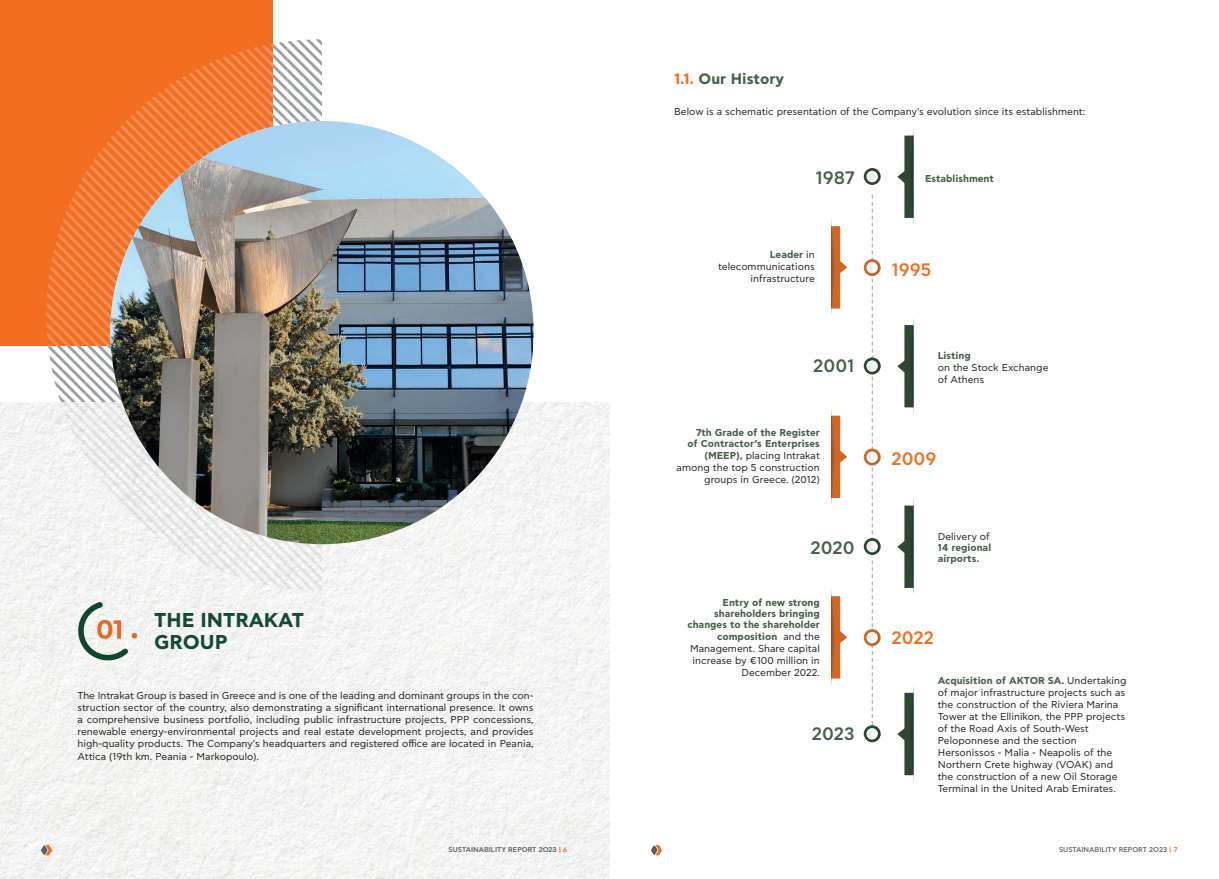
<style>
.page{position:relative;width:1219px;height:879px;background:#fff}
.page>*{position:absolute;margin:0;border:0;box-sizing:border-box;transform-origin:0 0}
.t1{font:700 20px/22px "CF Asty Std";color:#154a34}
.t2{font:500 18px "CF Asty Std";color:#47604b}
.t3{font:500 18px "CF Asty Std";color:#f36e21}
.t4{font:700 15px "CF Asty Std";color:#47604b}
.t5{font:10px/12px "CF Asty Std";color:#231f20;text-align:right}
.t6{font:700 10px/11px "CF Asty Std";color:#47604b;text-align:right}
.t7{font:500 7px "CF Asty Std";color:#5a6166}
.s1{color:#f36e21}
.s2{font-weight:700;color:#47604b}
</style>
<div class="page">
<img style="left:0;top:403px;width:609px;height:476px">
<div style="left:0;top:0;width:273px;height:346px;background:#f36e21"></div>
<svg style="left:41px;top:845px;width:11px;height:10px"></svg>
<svg style="left:651px;top:845px;width:11px;height:10px"></svg>
<svg style="left:46px;top:39px;width:276px;height:551px"></svg>
<img style="left:110px;top:121px;width:424px;height:423px;border-radius:212px">
<svg style="left:864px;top:168px;width:17px;height:17px"></svg>
<svg style="left:866px;top:171px;width:12px;height:11px"></svg>
<svg style="left:864px;top:259px;width:17px;height:17px"></svg>
<div style="left:867px;top:262px;width:12px;height:12px;background:#aa541f;border-radius:50%"></div>
<svg style="left:897px;top:129px;width:17px;height:95px"></svg>
<svg style="left:831px;top:220px;width:16px;height:95px"></svg>
<svg style="left:864px;top:357px;width:17px;height:17px"></svg>
<div style="left:867px;top:360px;width:12px;height:13px;background:#29402e;border-radius:50%"></div>
<div style="left:867px;top:360px;width:12px;height:12px;background:#243929;border-radius:50%"></div>
<svg style="left:864px;top:448px;width:17px;height:17px"></svg>
<div style="left:867px;top:451px;width:12px;height:13px;background:#ba5c22;border-radius:50%"></div>
<div style="left:867px;top:451px;width:12px;height:12px;background:#a9531f;border-radius:50%"></div>
<svg style="left:897px;top:319px;width:17px;height:95px"></svg>
<svg style="left:831px;top:410px;width:16px;height:94px"></svg>
<svg style="left:864px;top:538px;width:17px;height:17px"></svg>
<div style="left:867px;top:541px;width:12px;height:12px;background:#253929;border-radius:50%"></div>
<svg style="left:864px;top:629px;width:17px;height:17px"></svg>
<div style="left:867px;top:632px;width:12px;height:12px;background:#aa541f;border-radius:50%"></div>
<svg style="left:897px;top:499px;width:17px;height:95px"></svg>
<svg style="left:864px;top:725px;width:17px;height:17px"></svg>
<div style="left:867px;top:728px;width:12px;height:12px;background:#253a2a;border-radius:50%"></div>
<svg style="left:866px;top:195px;width:12px;height:544px"></svg>
<svg style="left:897px;top:686px;width:17px;height:95px"></svg>
<svg style="left:831px;top:590px;width:16px;height:95px"></svg>
<svg style="left:77px;top:602px;width:60px;height:66px"></svg>
<h3 class="t4" style="left:674px;top:70px;width:111px"><span class="s1">1.1.</span> Our History</h3>
<p class="t5" style="left:674px;top:106px;width:413px">Below is a schematic presentation of the Company's evolution since its establishment:</p>
<h1 class="t1" style="left:154px;top:610px;width:151px">THE INTRAKAT<br>GROUP</h1>
<p class="t5" style="left:77px;top:689px;width:458px;text-align:justify">The Intrakat Group is based in Greece and is one of the leading and dominant groups in the con&shy;struction sector of the country, also demonstrating a significant international presence. It owns a comprehensive business portfolio, including public infrastructure projects, PPP concessions, renewable energy-environmental projects and real estate development projects, and provides high-quality products. The Company's headquarters and registered office are located in Peania,</p>
<p class="t5" style="left:77px;top:750px;width:183px">Attica (19th km. Peania - Markopoulo).</p>
<h2 class="t2" style="left:815px;top:167px;width:41px">1987</h2>
<p class="t5" style="left:718px;top:249px;width:98px"><span class="s2">Leader</span> in telecommunications infrastructure</p>
<h2 class="t2" style="left:813px;top:356px;width:43px">2001</h2>
<p class="t6" style="left:688px;top:428px;width:134px">7th Grade of the Register of Contractor’s Enterprises</p>
<p class="t5" style="left:677px;top:450px;width:145px"><span class="s2">(MEEP),</span> placing Intrakat among the top 5 construction groups in Greece. (2012)</p>
<h2 class="t2" style="left:810px;top:537px;width:46px">2020</h2>
<p class="t6" style="left:687px;top:598px;width:134px">Entry of new strong shareholders bringing changes to the shareholder</p>
<p class="t5" style="left:690px;top:631px;width:131px"><span class="s2">composition</span> and the<br>Management. Share capital increase by €100 million in<br>December 2022.</p>
<h2 class="t2" style="left:812px;top:724px;width:44px">2023</h2>
<p class="t6" style="left:925px;top:174px;width:70px">Establishment</p>
<h2 class="t3" style="left:891px;top:259px;width:42px">1995</h2>
<p class="t6" style="left:938px;top:351px;width:35px">Listing</p>
<p class="t5" style="left:938px;top:362px;width:112px;text-align:left">on the Stock Exchange of Athens</p>
<h2 class="t3" style="left:891px;top:449px;width:47px">2009</h2>
<p class="t5" style="left:938px;top:530px;width:54px">Delivery of</p>
<p class="t6" style="left:938px;top:542px;width:55px;text-align:left">14 regional airports.</p>
<h2 class="t3" style="left:891px;top:627px;width:44px">2022</h2>
<p class="t5" style="left:938px;top:675px;width:190px;text-align:left"><span class="s2">Acquisition of AKTOR SA.</span> Undertaking of major infrastructure projects such as the construction of the Riviera Marina Tower at the Ellinikon, the PPP projects of the Road Axis of South-West Peloponnese and the section Hersonissos - Malia - Neapolis of the Northern Crete highway (VOAK) and the construction of a new Oil Storage Terminal in the United Arab Emirates.</p>
<p class="t7" style="left:449px;top:845px;width:120px">SUSTAINABILITY REPORT 2O23 <span class="s1">| 6</span></p>
<p class="t7" style="left:1059px;top:845px;width:120px">SUSTAINABILITY REPORT 2O23 <span class="s1">| 7</span></p>
</div>
